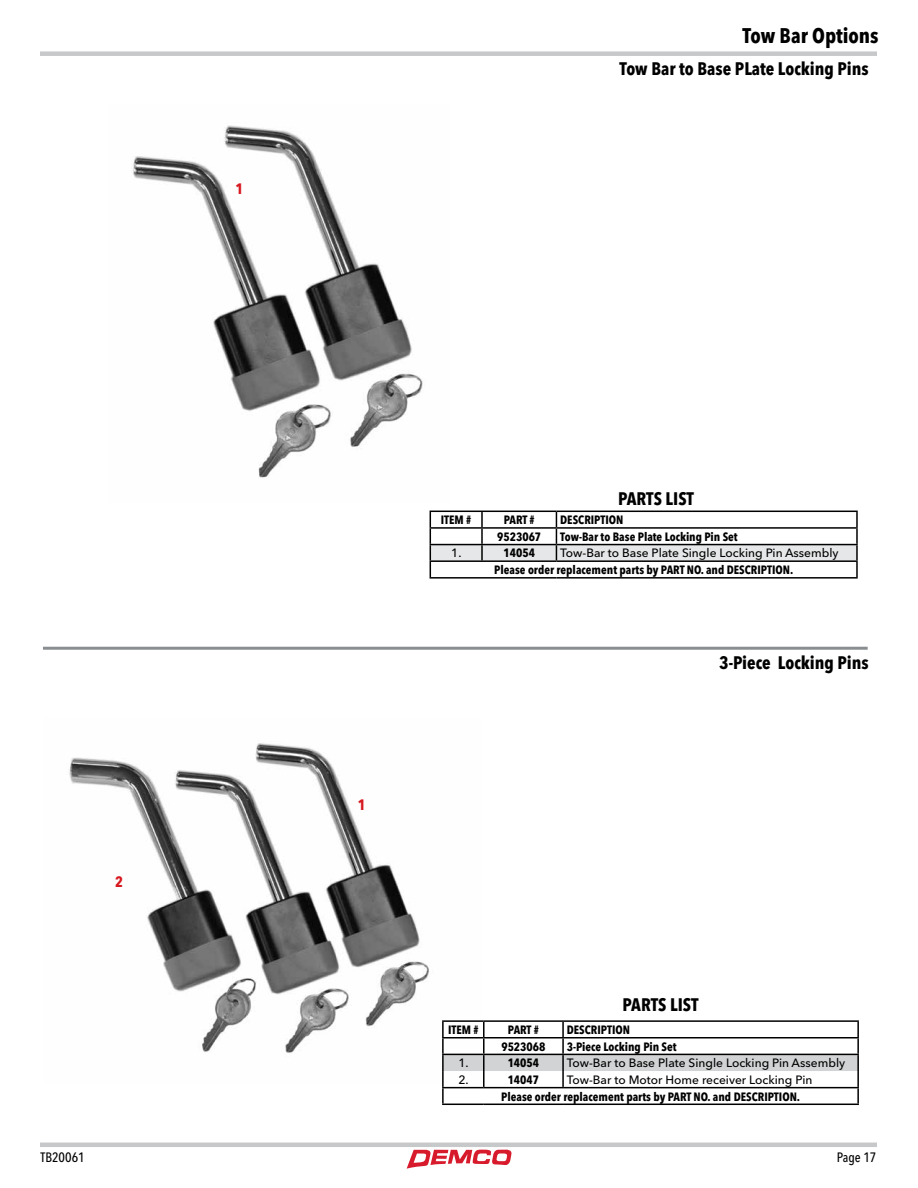
<style>
.page{position:relative;width:918px;height:1188px;background:#fff}
.page>*{position:absolute;margin:0;border:0;box-sizing:border-box;transform-origin:0 0}
.t1{font:700 condensed 21px "Avenir Next LT Pro";color:#000}
.t2{font:700 condensed 18px "Avenir Next LT Pro";color:#000}
.t3{font:700 condensed 15px "Avenir Next LT Pro";color:#d71920}
.t4{font:500 condensed 13.5px "Avenir Next LT Pro";color:#000}
.t5{font:700 condensed 12px "Avenir Next LT Pro";color:#000}
.t6{font:500 12px "Avenir Next LT Pro";color:#000}
</style>
<div class="page">
<div style="left:40px;top:51px;width:837px;height:5px;background:#c7c8ca"></div>
<hr style="left:40px;top:1143px;width:837px;height:4px;background:#c7c8ca">
<svg style="left:407px;top:1149px;width:105px;height:20px"></svg>
<img style="left:133px;top:125px;width:290px;height:353px">
<img style="left:69px;top:743px;width:360px;height:311px">
<hr style="left:430px;top:511px;width:52px;height:1px;background:#000">
<hr style="left:482px;top:511px;width:74px;height:1px;background:#000">
<hr style="left:556px;top:511px;width:302px;height:1px;background:#000">
<svg style="left:430px;top:512px;width:428px;height:65px"></svg>
<hr style="left:430px;top:577px;width:52px;height:2px;background:#000">
<hr style="left:482px;top:577px;width:74px;height:2px;background:#000">
<hr style="left:556px;top:577px;width:302px;height:2px;background:#000">
<hr style="left:43px;top:647px;width:825px;height:3px;background:#8b8e90">
<hr style="left:442px;top:1020px;width:42px;height:2px;background:#000">
<hr style="left:484px;top:1020px;width:79px;height:2px;background:#000">
<hr style="left:563px;top:1020px;width:296px;height:2px;background:#000">
<svg style="left:442px;top:1022px;width:417px;height:82px"></svg>
<hr style="left:442px;top:1104px;width:42px;height:1px;background:#000">
<hr style="left:484px;top:1104px;width:79px;height:1px;background:#000">
<hr style="left:563px;top:1104px;width:296px;height:1px;background:#000">
<p class="t3" style="left:235px;top:180px;width:9px">1</p>
<h1 class="t1" style="left:743px;top:23px;width:138px">Tow Bar Options</h1>
<h2 class="t2" style="left:620px;top:58px;width:251px">Tow Bar to Base PLate Locking Pins</h2>
<p class="t3" style="left:115px;top:872px;width:9px">2</p>
<p class="t3" style="left:358px;top:796px;width:9px">1</p>
<h2 class="t2" style="left:618px;top:488px;width:77px">PARTS LIST</h2>
<p class="t5" style="left:441px;top:513px;width:32px">ITEM #</p>
<p class="t5" style="left:504px;top:513px;width:32px">PART #</p>
<p class="t5" style="left:560px;top:513px;width:65px">DESCRIPTION</p>
<p class="t5" style="left:497px;top:529px;width:46px">9523067</p>
<p class="t5" style="left:560px;top:529px;width:179px">Tow-Bar to Base Plate Locking Pin Set</p>
<p class="t6" style="left:451px;top:546px;width:12px">1.</p>
<p class="t5" style="left:503px;top:546px;width:33px">14054</p>
<p class="t6" style="left:560px;top:546px;width:280px">Tow-Bar to Base Plate Single Locking Pin Assembly</p>
<p class="t5" style="left:494px;top:562px;width:301px">Please order replacement parts by PART NO. and DESCRIPTION.</p>
<h2 class="t2" style="left:719px;top:652px;width:151px">3-Piece Locking Pins</h2>
<h2 class="t2" style="left:623px;top:994px;width:77px">PARTS LIST</h2>
<p class="t5" style="left:448px;top:1022px;width:32px">ITEM #</p>
<p class="t5" style="left:508px;top:1022px;width:32px">PART #</p>
<p class="t5" style="left:567px;top:1022px;width:65px">DESCRIPTION</p>
<p class="t5" style="left:501px;top:1039px;width:46px">9523068</p>
<p class="t5" style="left:567px;top:1039px;width:111px">3-Piece Locking Pin Set</p>
<p class="t6" style="left:458px;top:1056px;width:12px">1.</p>
<p class="t5" style="left:508px;top:1056px;width:33px">14054</p>
<p class="t6" style="left:567px;top:1056px;width:280px">Tow-Bar to Base Plate Single Locking Pin Assembly</p>
<p class="t6" style="left:458px;top:1072px;width:12px">2.</p>
<p class="t5" style="left:508px;top:1072px;width:33px">14047</p>
<p class="t6" style="left:567px;top:1072px;width:247px">Tow-Bar to Motor Home receiver Locking Pin</p>
<p class="t5" style="left:501px;top:1089px;width:301px">Please order replacement parts by PART NO. and DESCRIPTION.</p>
<p class="t4" style="left:41px;top:1149px;width:46px">TB20061</p>
<p class="t4" style="left:837px;top:1149px;width:41px">Page 17</p>
</div>
